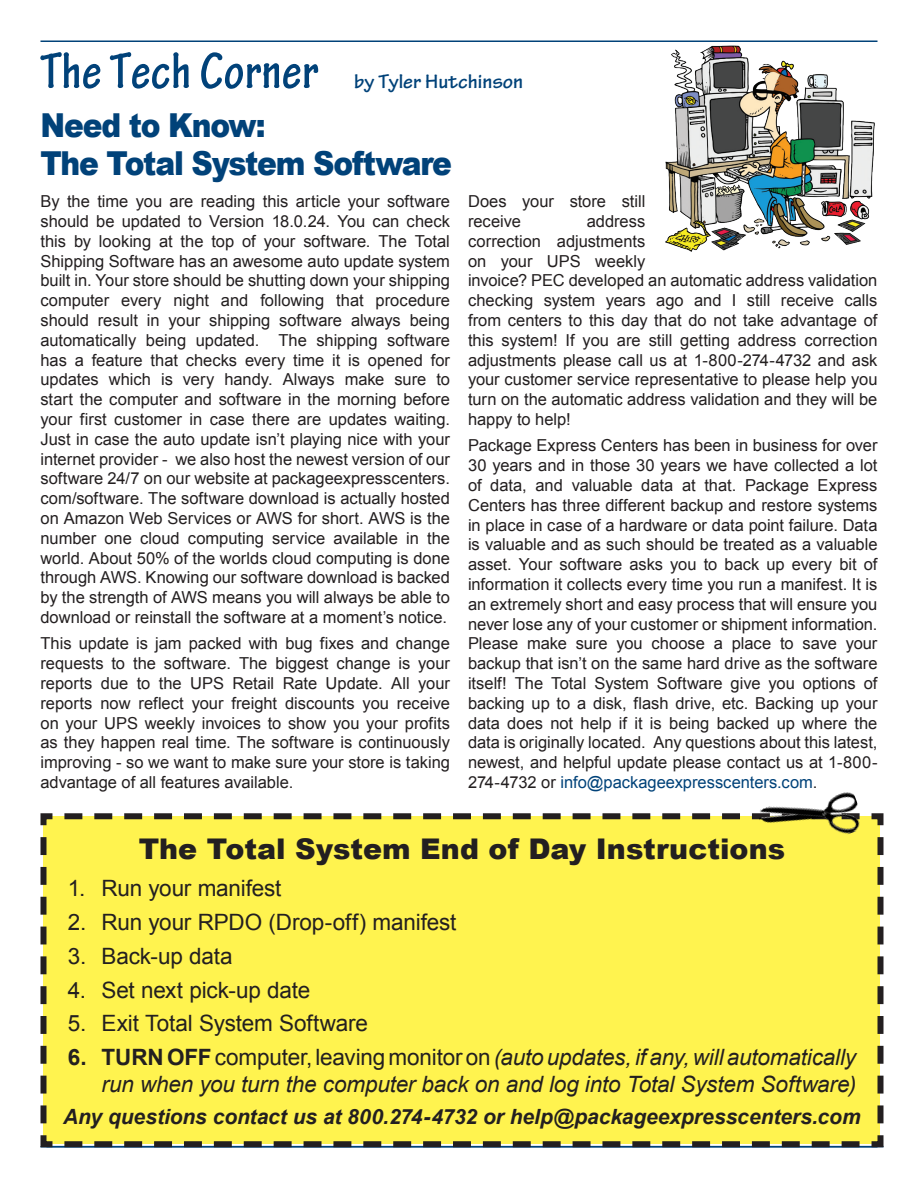
<style>
.page{position:relative;width:918px;height:1188px;background:#fff}
.page>*{position:absolute;margin:0;border:0;box-sizing:border-box;transform-origin:0 0}
.t1{font:700 condensed 54px "Tekton Pro";color:#014279}
.Heading{font:900 33px "Arial";letter-spacing:-.04em;color:#014279;scale:.9 1}
.body{font:900 28.5px "Arial";color:#231f20}
.t2{font:italic 22.5px/27px "Arial";letter-spacing:-.01em;color:#231f20;text-align:right}
.t3{font:22.5px "Arial";letter-spacing:-.01em;color:#231f20}
.body-2{font:italic 700 21px "Arial";letter-spacing:-.005em;color:#231f20}
.t4{font:700 21px "Tekton Pro";color:#014279}
.body-3{font:16.5px/19.8px "Arial";color:#231f20;text-align:justify}
.s1{color:#014279}
.s2{font-weight:700;font-style:normal}
.s3{font-style:normal}
</style>
<div class="page">
<hr style="left:40px;top:40px;width:838px;height:2px;background:#014279">
<div style="left:40px;top:813px;width:844px;height:335px;background:#fff34f"></div>
<img style="left:756px;top:792px;width:110px;height:69px">
<img style="left:666px;top:45px;width:209px;height:207px">
<p class="t1" style="left:40px;top:39px;width:279px">The Tech Corner</p>
<p class="t4" style="left:354px;top:69px;width:170px">by Tyler Hutchinson</p>
<p class="Heading" style="left:40px;top:101px;width:252px">Need to Know:</p>
<p class="Heading" style="left:40px;top:139px;width:459px">The Total System Software</p>
<p class="body-3" style="left:40px;top:191px;width:411px">By the time you are reading this article your software should be updated to Version 18.0.24. You can check this by looking at the top of your software. The Total Shipping Software has an awesome auto update system built in. Your store should be shutting down your shipping computer every night and following that procedure should result in your shipping software always being automatically being updated. The shipping software has a feature that checks every time it is opened for updates which is very handy. Always make sure to start the computer and software in the morning before your first customer in case there are updates waiting.<br>Just in case the auto update isn’t playing nice with your internet provider - we also host the newest version of our software 24/7 on our website at packageexpresscenters. com/software. The software download is actually hosted on Amazon Web Services or AWS for short. AWS is the number one cloud computing service available in the world. About 50% of the worlds cloud computing is done through AWS. Knowing our software download is backed by the strength of AWS means you will always be able to download or reinstall the software at a moment’s notice.</p>
<p class="body-3" style="left:40px;top:634px;width:411px">This update is jam packed with bug fixes and change requests to the software. The biggest change is your reports due to the UPS Retail Rate Update. All your reports now reflect your freight discounts you receive on your UPS weekly invoices to show you your profits as they happen real time. The software is continuously improving - so we want to make sure your store is taking advantage of all features available.</p>
<p class="body-3" style="left:468px;top:191px;width:179px">Does your store still receive</p>
<p class="body-3" style="left:468px;top:211px;width:411px;text-align:left;text-indent:119px">address<br>correction adjustments<br>on your UPS weekly<br>invoice? PEC developed an automatic address validation checking system years ago and I still receive calls from centers to this day that do not take advantage of this system! If you are still getting address correction adjustments please call us at 1-800-274-4732 and ask your customer service representative to please help you turn on the automatic address validation and they will be happy to help!</p>
<p class="body-3" style="left:468px;top:436px;width:411px">Package Express Centers has been in business for over 30 years and in those 30 years we have collected a lot of data, and valuable data at that. Package Express Centers has three different backup and restore systems in place in case of a hardware or data point failure. Data is valuable and as such should be treated as a valuable asset. Your software asks you to back up every bit of information it collects every time you run a manifest. It is an extremely short and easy process that will ensure you never lose any of your customer or shipment information.<br>Please make sure you choose a place to save your backup that isn’t on the same hard drive as the software itself! The Total System Software give you options of backing up to a disk, flash drive, etc. Backing up your data does not help if it is being backed up where the data is originally located. Any questions about this latest, newest, and helpful update please contact us at 1-800- 274-4732 or <span class="s1">info@packageexpresscenters.com</span>.</p>
<p class="body" style="left:139px;top:828px;width:648px">The Total System End of Day Instructions</p>
<p class="t3" style="left:68px;top:873px;width:215px">1. Run your manifest</p>
<p class="t3" style="left:68px;top:907px;width:390px">2. Run your RPDO (Drop-off) manifest</p>
<p class="t3" style="left:68px;top:940px;width:166px">3. Back-up data</p>
<p class="t3" style="left:68px;top:974px;width:244px">4. Set next pick-up date</p>
<p class="t3" style="left:68px;top:1008px;width:302px">5. Exit Total System Software</p>
<p class="t2" style="left:68px;top:1044px;width:790px"><span class="s2">6. TURN OFF</span> <span class="s3">computer, leaving monitor on</span> (auto updates, if any, will automatically run when you turn the computer back on and log into Total System Software)</p>
<p class="body-2" style="left:63px;top:1103px;width:799px">Any questions contact us at 800.274-4732 or help@packageexpresscenters.com</p>
</div>
